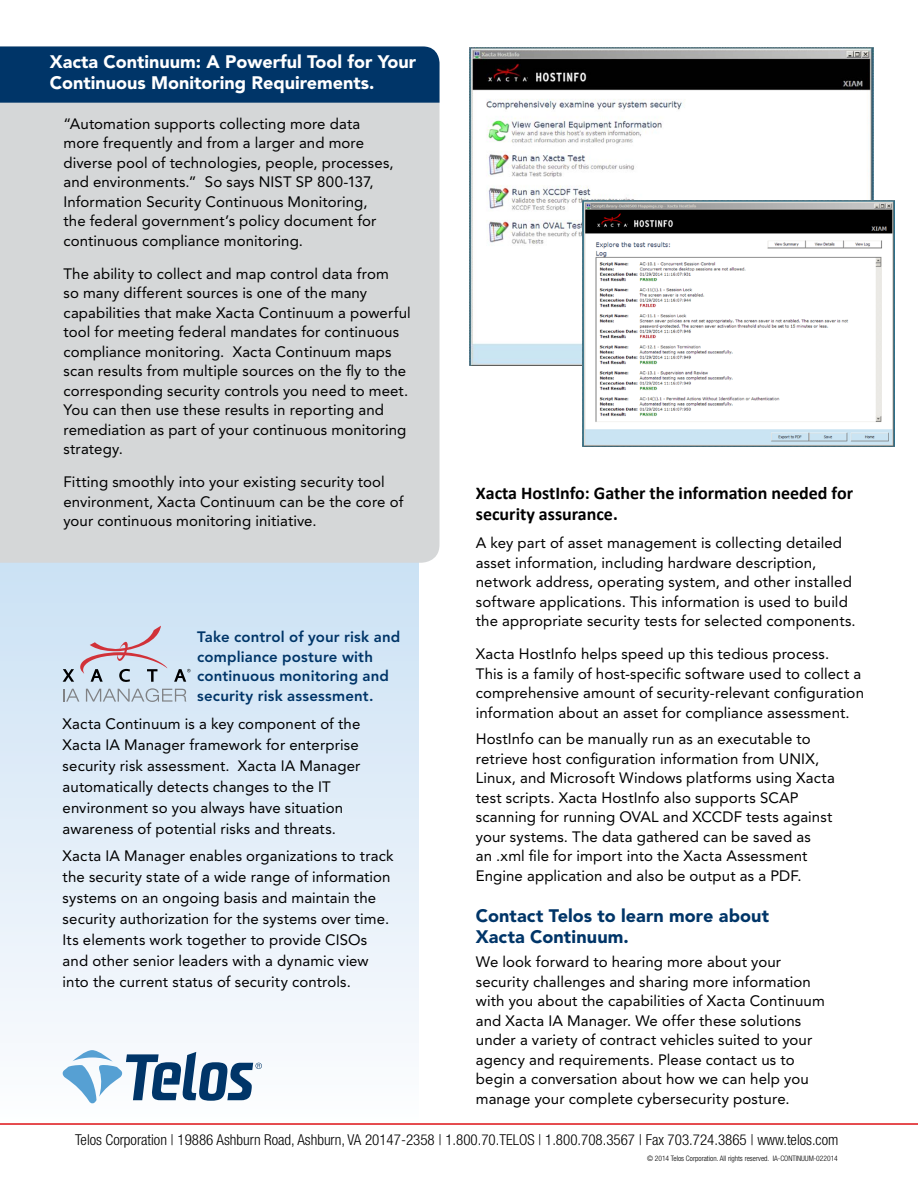
<style>
.page{position:relative;width:918px;height:1188px;background:#fff}
.page>*{position:absolute;margin:0;border:0;box-sizing:border-box;transform-origin:0 0}
.t1{font:900 18px/21.6px "Avenir LT Std";color:#fff}
.t2{font:700 18px/21.6px "Calibri";color:#000}
.t3{font:900 18px/21px "Avenir LT Std";letter-spacing:.005em;color:#003568}
.t4{font:15px/19.5px "Avenir LT Std";letter-spacing:.005em;color:#000}
.t5{font:300 condensed 15px "Helvetica Neue LT Std";color:#000}
.t6{font:800 15px/19.5px "Avenir LT Std";letter-spacing:.01em;color:#003568}
.t7{font:300 condensed 7.5px "Helvetica Neue LT Std";color:#000}
</style>
<div class="page">
<svg style="left:0;top:563px;width:418px;height:472px;background:#e0ecf8"></svg>
<div style="left:0;top:46px;width:440px;height:517px;background:#d5d7d8"></div>
<div style="left:0;top:47px;width:440px;height:56px;background:#003568"></div>
<img style="left:470px;top:48px;width:404px;height:318px">
<img style="left:583px;top:200px;width:311px;height:247px">
<hr style="left:0;top:1123px;width:918px;height:2px;background:#e44145">
<svg style="left:62px;top:1050px;width:200px;height:54px"></svg>
<svg style="left:63px;top:669px;width:11px;height:13px"></svg>
<svg style="left:80px;top:626px;width:87px;height:56px;background:#cac9d7"></svg>
<svg style="left:174px;top:669px;width:16px;height:13px"></svg>
<svg style="left:63px;top:689px;width:16px;height:13px"></svg>
<svg style="left:86px;top:688px;width:100px;height:14px"></svg>
<p class="t1" style="left:50px;top:51px;width:368px">Xacta Continuum: A Powerful Tool for Your<br>Continuous Monitoring Requirements.</p>
<p class="t4" style="left:63px;top:114px;width:332px">“Automation supports collecting more data more frequently and from a larger and more diverse pool of technologies, people, processes, and environments.” So says NIST SP 800-137, Information Security Continuous Monitoring,<br>the federal government’s policy document for continuous compliance monitoring.</p>
<p class="t4" style="left:63px;top:264px;width:349px">The ability to collect and map control data from<br>so many different sources is one of the many capabilities that make Xacta Continuum a powerful tool for meeting federal mandates for continuous compliance monitoring. Xacta Continuum maps scan results from multiple sources on the fly to the corresponding security controls you need to meet.<br>You can then use these results in reporting and remediation as part of your continuous monitoring strategy.</p>
<p class="t4" style="left:63px;top:472px;width:342px">Fitting smoothly into your existing security tool environment, Xacta Continuum can be the core of your continuous monitoring initiative.</p>
<p class="t2" style="left:476px;top:482px;width:379px">Xacta HostInfo: Gather the information needed for security assurance.</p>
<p class="t6" style="left:197px;top:628px;width:205px">Take control of your risk and compliance posture with continuous monitoring and security risk assessment.</p>
<p class="t4" style="left:63px;top:713px;width:299px;line-height:21px">Xacta Continuum is a key component of the Xacta IA Manager framework for enterprise security risk assessment. Xacta IA Manager automatically detects changes to the IT environment so you always have situation awareness of potential risks and threats.</p>
<p class="t4" style="left:63px;top:846px;width:332px;line-height:21px">Xacta IA Manager enables organizations to track the security state of a wide range of information systems on an ongoing basis and maintain the security authorization for the systems over time.<br>Its elements work together to provide CISOs and other senior leaders with a dynamic view into the current status of security controls.</p>
<p class="t4" style="left:476px;top:534px;width:381px">A key part of asset management is collecting detailed asset information, including hardware description, network address, operating system, and other installed software applications. This information is used to build the appropriate security tests for selected components.</p>
<p class="t4" style="left:476px;top:645px;width:390px">Xacta HostInfo helps speed up this tedious process.<br>This is a family of host-specific software used to collect a comprehensive amount of security-relevant configuration information about an asset for compliance assessment.</p>
<p class="t4" style="left:476px;top:729px;width:361px">HostInfo can be manually run as an executable to retrieve host configuration information from UNIX, Linux, and Microsoft Windows platforms using Xacta test scripts. Xacta HostInfo also supports SCAP scanning for running OVAL and XCCDF tests against your systems. The data gathered can be saved as<br>an .xml file for import into the Xacta Assessment Engine application and also be output as a PDF.</p>
<p class="t3" style="left:476px;top:905px;width:295px">Contact Telos to learn more about<br>Xacta Continuum.</p>
<p class="t4" style="left:476px;top:952px;width:350px">We look forward to hearing more about your security challenges and sharing more information with you about the capabilities of Xacta Continuum and Xacta IA Manager. We offer these solutions under a variety of contract vehicles suited to your agency and requirements. Please contact us to begin a conversation about how we can help you manage your complete cybersecurity posture.</p>
<p class="t5" style="left:75px;top:1131px;width:765px">Telos Corporation | 19886 Ashburn Road, Ashburn, VA 20147-2358 | 1.800.70.TELOS | 1.800.708.3567 | Fax 703.724.3865 | www.telos.com</p>
<p class="t7" style="left:647px;top:1155px;width:192px">© 2014 Telos Corporation. All rights reserved. IA-CONTINUUM-022014</p>
</div>
